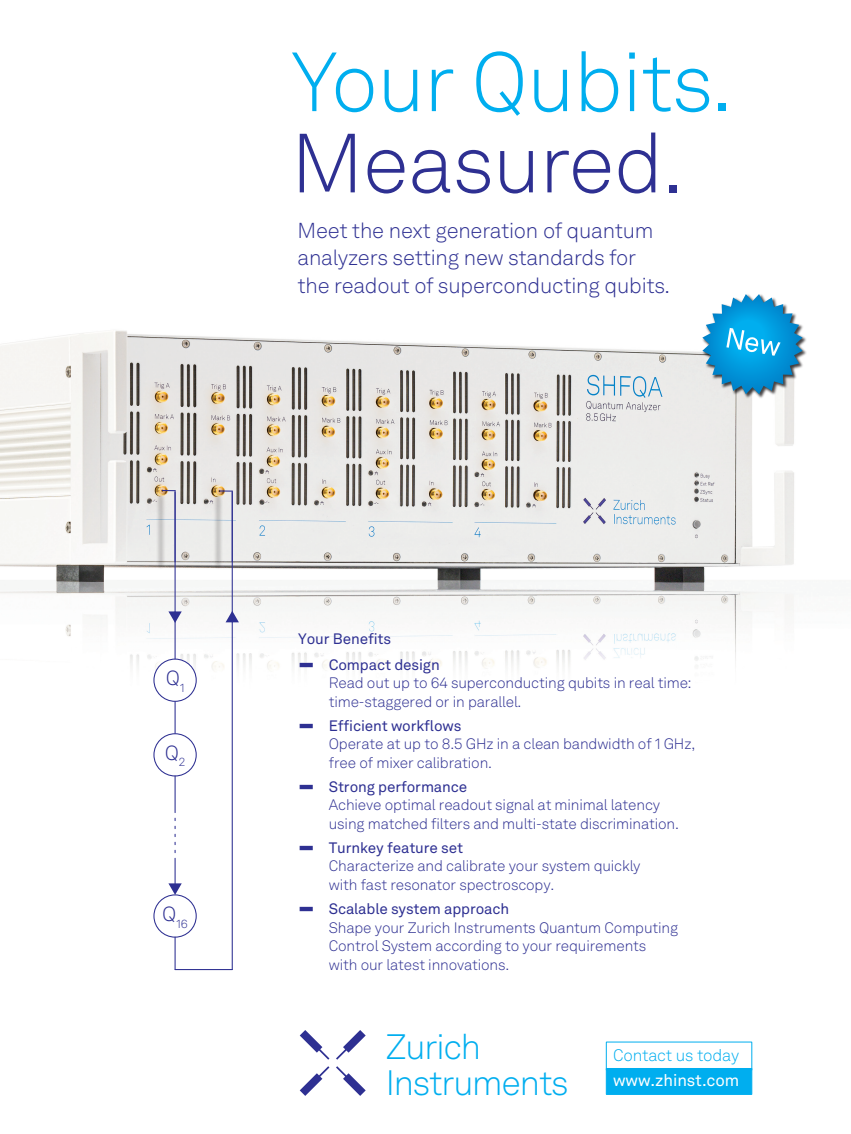
<style>
.page{position:relative;width:851px;height:1134px;background:#fff}
.page>*{position:absolute;margin:0;border:0;box-sizing:border-box;transform-origin:0 0}
.t1{font:300 82.65px "ZI Akkurat";letter-spacing:-.01em;color:#00aeef}
.t2{font:300 82.65px "ZI Akkurat";letter-spacing:-.01em;color:#2e3092}
.t3{font:300 34.8px/35.7px "ZI Akkurat";letter-spacing:-.035em;color:#00aeef}
.t4{font:300 21.3px/27.2px "ZI Akkurat";letter-spacing:-.01em;color:#2e3092}
.t5{font:300 20.25px "ZI Akkurat";color:#2e3092}
.t6{font:16.5px "ZI Akkurat";letter-spacing:-.005em;color:#fff}
.t7{font:300 16.5px "ZI Akkurat";letter-spacing:-.01em;color:#00aeef}
.t8{font:300 15px/18.5px "ZI Akkurat";letter-spacing:-.01em;color:#2e3092}
.t9{font:15px "ZI Akkurat";letter-spacing:-.01em;color:#2e3092}
.t10{font:300 11.85px "ZI Akkurat";color:#2e3092}
.s1{font-weight:400}
</style>
<div class="page">
<img style="left:0;top:330px;width:794px;height:641px">
<hr style="left:174px;top:491px;width:2px;height:247px;background:#2e3092">
<hr style="left:232px;top:491px;width:1px;height:479px;background:#2e3092">
<svg style="left:168px;top:611px;width:14px;height:12px"></svg>
<svg style="left:225px;top:611px;width:14px;height:11px"></svg>
<div style="left:154px;top:659px;width:42px;height:42px;background:#fff;border-radius:50%"></div>
<div style="left:153px;top:659px;width:44px;height:43px;border:1px solid #2e3092;border-radius:50%"></div>
<div style="left:154px;top:734px;width:42px;height:42px;background:#fff;border-radius:50%"></div>
<div style="left:153px;top:733px;width:44px;height:44px;border:1px solid #2e3092;border-radius:50%"></div>
<div style="left:154px;top:895px;width:42px;height:42px;background:#fff;border-radius:50%"></div>
<div style="left:153px;top:894px;width:44px;height:44px;border:1px solid #2e3092;border-radius:50%"></div>
<svg style="left:174px;top:818px;width:2px;height:35px"></svg>
<hr style="left:174px;top:858px;width:2px;height:27px;background:#2e3092">
<svg style="left:168px;top:883px;width:14px;height:12px"></svg>
<hr style="left:175px;top:969px;width:57px;height:1px;background:#2e3092">
<img style="left:154px;top:489px;width:14px;height:84px">
<img style="left:211px;top:489px;width:14px;height:84px">
<hr style="left:174px;top:776px;width:2px;height:37px;background:#2e3092">
<svg style="left:162px;top:490px;width:13px;height:1px"></svg>
<svg style="left:220px;top:490px;width:12px;height:2px"></svg>
<hr style="left:174px;top:937px;width:2px;height:33px;background:#2e3092">
<img style="left:700px;top:326px;width:107px;height:74px">
<svg style="left:702px;top:294px;width:100px;height:100px"></svg>
<svg style="left:300px;top:1030px;width:29px;height:30px"></svg>
<svg style="left:300px;top:1066px;width:29px;height:30px"></svg>
<svg style="left:336px;top:1030px;width:29px;height:30px"></svg>
<svg style="left:336px;top:1066px;width:29px;height:30px"></svg>
<div style="left:606px;top:1068px;width:145px;height:26px;background:#00aeef"></div>
<div style="left:606px;top:1068px;width:146px;height:27px;border:1px solid #00aeef"></div>
<div style="left:606px;top:1042px;width:146px;height:28px;border:1px solid #00aeef"></div>
<h1 class="t1" style="left:291px;top:24px;width:443px">Your Qubits.</h1>
<h1 class="t2" style="left:291px;top:106px;width:394px">Measured.</h1>
<h3 class="t4" style="left:297px;top:217px;width:374px">Meet the next generation of quantum analyzers setting new standards for the readout of superconducting qubits.</h3>
<h3 class="t5" style="left:166px;top:664px;width:20px">Q<sub>1</sub></h3>
<h3 class="t5" style="left:165px;top:738px;width:22px">Q<sub>2</sub></h3>
<p class="t10" style="left:162px;top:915px;width:27px"><sup>Q</sup>16</p>
<p class="t9" style="left:298px;top:628px;width:94px">Your Benefits</p>
<p class="t8" style="left:329px;top:655px;width:364px;text-indent:-29px">∏<span class="s1">Compact design<br></span>Read out up to 64 superconducting qubits in real time: time-staggered or in parallel.</p>
<p class="t8" style="left:329px;top:716px;width:368px;text-indent:-29px">∏<span class="s1">Efficient workflows<br></span>Operate at up to 8.5 GHz in a clean bandwidth of 1 GHz, free of mixer calibration.</p>
<p class="t8" style="left:329px;top:777px;width:352px;text-indent:-29px">∏<span class="s1">Strong performance<br></span>Achieve optimal readout signal at minimal latency using matched filters and multi-state discrimination.</p>
<p class="t8" style="left:329px;top:838px;width:313px;text-indent:-29px">∏<span class="s1">Turnkey feature set<br></span>Characterize and calibrate your system quickly with fast resonator spectroscopy.</p>
<p class="t8" style="left:329px;top:899px;width:351px;text-indent:-29px">∏<span class="s1">Scalable system approach<br></span>Shape your Zurich Instruments Quantum Computing Control System according to your requirements with our latest innovations.</p>
<h2 class="t3" style="left:386px;top:1028px;width:184px">Zurich<br>Instruments</h2>
<p class="t7" style="left:613px;top:1043px;width:127px">Contact us today</p>
<p class="t6" style="left:613px;top:1068px;width:128px">www.zhinst.com</p>
</div>
